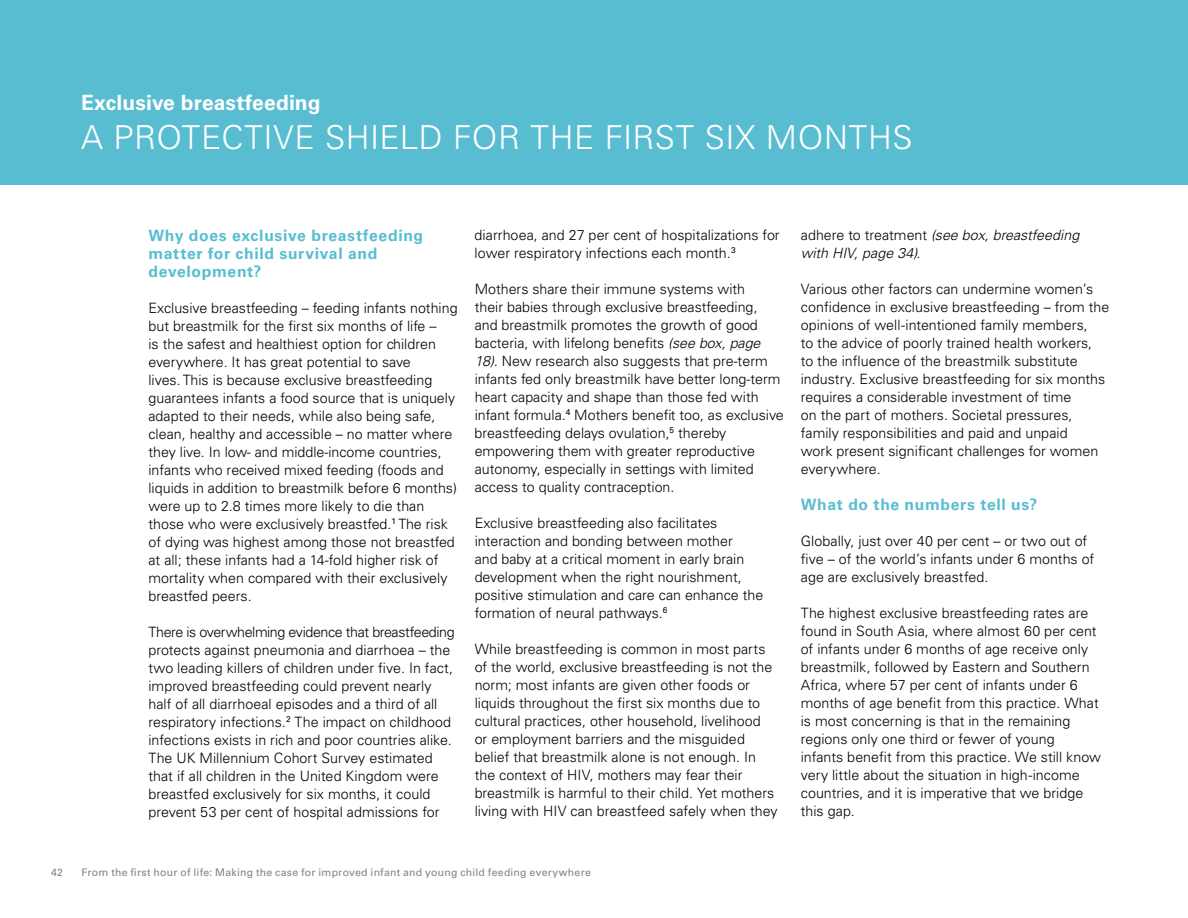
<style>
.page{position:relative;width:1188px;height:918px;background:#fff}
.page>*{position:absolute;margin:0;border:0;box-sizing:border-box;transform-origin:0 0}
.t1{font:300 33px "Univers LT Std";letter-spacing:.015em;color:#fff}
.t2{font:700 21px "Univers LT Std";letter-spacing:.005em;color:#fff}
.t3{font:700 15.75px/18px "Univers LT Std";letter-spacing:.04em;color:#59bdd2}
.t4{font:300 14.25px/18px "Univers LT Std";color:#000}
.t5{font:italic 300 14.25px/18px "Univers LT Std";letter-spacing:.005em;color:#000}
.t6{font:10.5px "Univers LT Std";letter-spacing:.02em;color:#808285}
.s1{font-style:italic}
.s2{font-style:normal}
</style>
<div class="page">
<div style="left:0;top:0;width:1188px;height:185px;background:#59bdd2"></div>
<h2 class="t2" style="left:81px;top:90px;width:241px">Exclusive breastfeeding</h2>
<h1 class="t1" style="left:81px;top:118px;width:833px">A PROTECTIVE SHIELD FOR THE FIRST SIX MONTHS</h1>
<p class="t3" style="left:148px;top:226px;width:276px">Why does exclusive breastfeeding matter for child survival and development?</p>
<p class="t4" style="left:148px;top:299px;width:311px">Exclusive breastfeeding – feeding infants nothing but breastmilk for the first six months of life –<br>is the safest and healthiest option for children everywhere. It has great potential to save<br>lives. This is because exclusive breastfeeding guarantees infants a food source that is uniquely adapted to their needs, while also being safe, clean, healthy and accessible – no matter where they live. In low- and middle-income countries, infants who received mixed feeding (foods and liquids in addition to breastmilk before 6 months) were up to 2.8 times more likely to die than those who were exclusively breastfed.<sup>1</sup> The risk of dying was highest among those not breastfed at all; these infants had a 14-fold higher risk of mortality when compared with their exclusively breastfed peers.</p>
<p class="t4" style="left:148px;top:623px;width:308px">There is overwhelming evidence that breastfeeding protects against pneumonia and diarrhoea – the two leading killers of children under five. In fact, improved breastfeeding could prevent nearly half of all diarrhoeal episodes and a third of all respiratory infections.<sup>2</sup> The impact on childhood infections exists in rich and poor countries alike.<br>The UK Millennium Cohort Survey estimated that if all children in the United Kingdom were breastfed exclusively for six months, it could prevent 53 per cent of hospital admissions for</p>
<p class="t4" style="left:475px;top:226px;width:307px">diarrhoea, and 27 per cent of hospitalizations for lower respiratory infections each month.<sup>3</sup></p>
<p class="t4" style="left:475px;top:280px;width:311px">Mothers share their immune systems with<br>their babies through exclusive breastfeeding, and breastmilk promotes the growth of good bacteria, with lifelong benefits <span class="s1">(see box, page 18).</span> New research also suggests that pre-term infants fed only breastmilk have better long-term heart capacity and shape than those fed with infant formula.<sup>4</sup> Mothers benefit too, as exclusive breastfeeding delays ovulation,<sup>5</sup> thereby empowering them with greater reproductive autonomy, especially in settings with limited access to quality contraception.</p>
<p class="t4" style="left:475px;top:514px;width:290px">Exclusive breastfeeding also facilitates interaction and bonding between mother<br>and baby at a critical moment in early brain development when the right nourishment, positive stimulation and care can enhance the formation of neural pathways.<sup>6</sup></p>
<p class="t4" style="left:475px;top:640px;width:305px">While breastfeeding is common in most parts of the world, exclusive breastfeeding is not the norm; most infants are given other foods or liquids throughout the first six months due to cultural practices, other household, livelihood<br>or employment barriers and the misguided belief that breastmilk alone is not enough. In the context of HIV, mothers may fear their breastmilk is harmful to their child. Yet mothers living with HIV can breastfeed safely when they</p>
<p class="t5" style="left:801px;top:226px;width:280px"><span class="s2">adhere to treatment</span> (see box, breastfeeding with HIV, page 34).</p>
<p class="t4" style="left:801px;top:280px;width:310px">Various other factors can undermine women’s confidence in exclusive breastfeeding – from the opinions of well-intentioned family members,<br>to the advice of poorly trained health workers,<br>to the influence of the breastmilk substitute industry. Exclusive breastfeeding for six months requires a considerable investment of time<br>on the part of mothers. Societal pressures, family responsibilities and paid and unpaid<br>work present significant challenges for women everywhere.</p>
<p class="t3" style="left:801px;top:495px;width:238px">What do the numbers tell us?</p>
<p class="t4" style="left:801px;top:532px;width:295px">Globally, just over 40 per cent – or two out of five – of the world’s infants under 6 months of age are exclusively breastfed.</p>
<p class="t4" style="left:801px;top:604px;width:302px">The highest exclusive breastfeeding rates are found in South Asia, where almost 60 per cent of infants under 6 months of age receive only breastmilk, followed by Eastern and Southern Africa, where 57 per cent of infants under 6 months of age benefit from this practice. What is most concerning is that in the remaining regions only one third or fewer of young<br>infants benefit from this practice. We still know very little about the situation in high-income countries, and it is imperative that we bridge this gap.</p>
<p class="t6" style="left:51px;top:866px;width:13px">42</p>
<p class="t6" style="left:82px;top:866px;width:511px">From the first hour of life: Making the case for improved infant and young child feeding everywhere</p>
</div>
